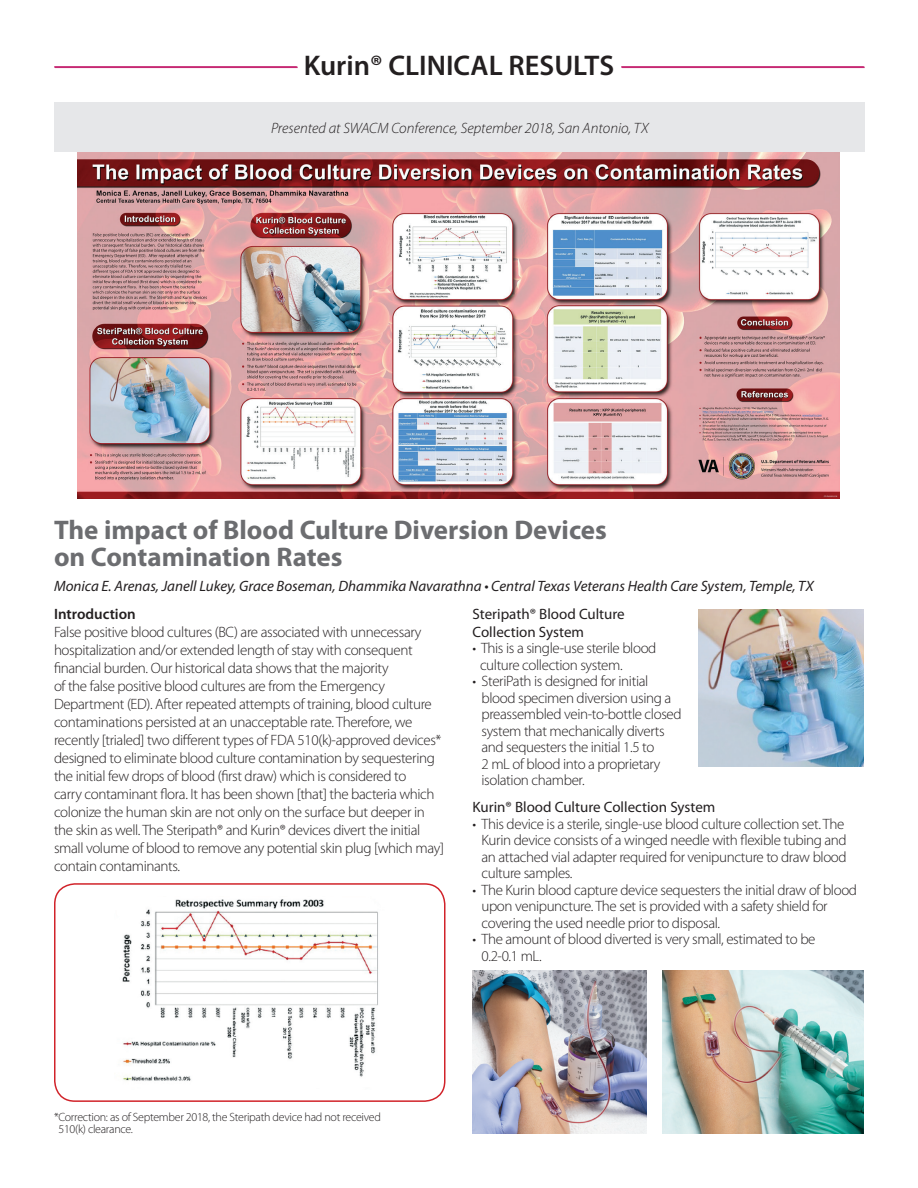
<style>
.page{position:relative;width:918px;height:1188px;background:#fff}
.page>*{position:absolute;margin:0;border:0;box-sizing:border-box;transform-origin:0 0}
.t1{font:600 28.5px "Myriad Pro";color:#231f20}
.t2{font:700 27px/27px "Myriad Pro";color:#6c6d70}
.t3{font:300 15px/18px "Myriad Pro";letter-spacing:-.025em;color:#231f20}
.t4{font:italic 15px "Myriad Pro";color:#231f20}
.t5{font:15px/18px "Myriad Pro";color:#231f20}
.t6{font:italic 300 15px "Myriad Pro";color:#231f20}
.t7{font:600 15px "Myriad Pro";color:#231f20}
.t8{font:300 12px/12px "Myriad Pro";letter-spacing:-.025em;color:#231f20}
</style>
<div class="page">
<img style="left:77px;top:152px;width:763px;height:346px">
<hr style="left:621px;top:66px;width:243px;height:2px;background:#c62973">
<hr style="left:54px;top:66px;width:243px;height:2px;background:#c62973">
<img style="left:472px;top:971px;width:174px;height:163px">
<img style="left:663px;top:971px;width:201px;height:163px">
<img style="left:698px;top:610px;width:165px;height:156px">
<img style="left:122px;top:899px;width:256px;height:182px">
<div style="left:54px;top:883px;width:392px;height:219px;border:2px solid #d1232a;border-radius:20px"></div>
<hr style="left:622px;top:67px;width:243px;height:1px;background:#c62973">
<hr style="left:55px;top:67px;width:243px;height:1px;background:#c62973">
<div style="left:54px;top:102px;width:810px;height:50px;background:#e6e7e9"></div>
<h1 class="t1" style="left:304px;top:48px;width:312px">Kurin® CLINICAL RESULTS</h1>
<p class="t6" style="left:271px;top:120px;width:379px">Presented at SWACM Conference, September 2018, San Antonio, TX</p>
<h2 class="t2" style="left:54px;top:517px;width:554px">The impact of Blood Culture Diversion Devices on Contamination Rates</h2>
<p class="t4" style="left:54px;top:577px;width:761px">Monica E. Arenas, Janell Lukey, Grace Boseman, Dhammika Navarathna • Central Texas Veterans Health Care System, Temple, TX</p>
<p class="t7" style="left:54px;top:604px;width:83px">Introduction</p>
<p class="t3" style="left:54px;top:623px;width:391px">False positive blood cultures (BC) are associated with unnecessary hospitalization and/or extended length of stay with consequent financial burden. Our historical data shows that the majority<br>of the false positive blood cultures are from the Emergency Department (ED). After repeated attempts of training, blood culture contaminations persisted at an unacceptable rate. Therefore, we recently [trialed] two different types of FDA 510(k)-approved devices* designed to eliminate blood culture contamination by sequestering the initial few drops of blood (first draw) which is considered to<br>carry contaminant flora. It has been shown [that] the bacteria which colonize the human skin are not only on the surface but deeper in the skin as well. The Steripath® and Kurin® devices divert the initial small volume of blood to remove any potential skin plug [which may] contain contaminants.</p>
<p class="t5" style="left:472px;top:605px;width:154px">Steripath® Blood Culture<br>Collection System</p>
<p class="t3" style="left:480px;top:640px;width:178px;line-height:16.5px;text-indent:-8px">• This is a single-use sterile blood culture collection system.</p>
<p class="t3" style="left:482px;top:673px;width:202px;line-height:16.5px;text-indent:-9px">• SteriPath is designed for initial blood specimen diversion using a preassembled vein-to-bottle closed system that mechanically diverts and sequesters the initial 1.5 to<br>2 mL of blood into a proprietary isolation chamber.</p>
<p class="t5" style="left:472px;top:799px;width:244px">Kurin® Blood Culture Collection System</p>
<p class="t3" style="left:482px;top:816px;width:367px;line-height:16.5px;text-indent:-9px">• This device is a sterile, single-use blood culture collection set. The Kurin device consists of a winged needle with flexible tubing and an attached vial adapter required for venipuncture to draw blood culture samples.</p>
<p class="t3" style="left:482px;top:882px;width:377px;line-height:16.5px;text-indent:-9px">• The Kurin blood capture device sequesters the initial draw of blood upon venipuncture. The set is provided with a safety shield for covering the used needle prior to disposal.</p>
<p class="t3" style="left:482px;top:931px;width:336px;line-height:16.5px;text-indent:-9px">• The amount of blood diverted is very small, estimated to be<br>0.2-0.1 mL.</p>
<p class="t8" style="left:58px;top:1111px;width:324px;text-indent:-4px">*Correction: as of September 2018, the Steripath device had not received<br>510(k) clearance.</p>
</div>
